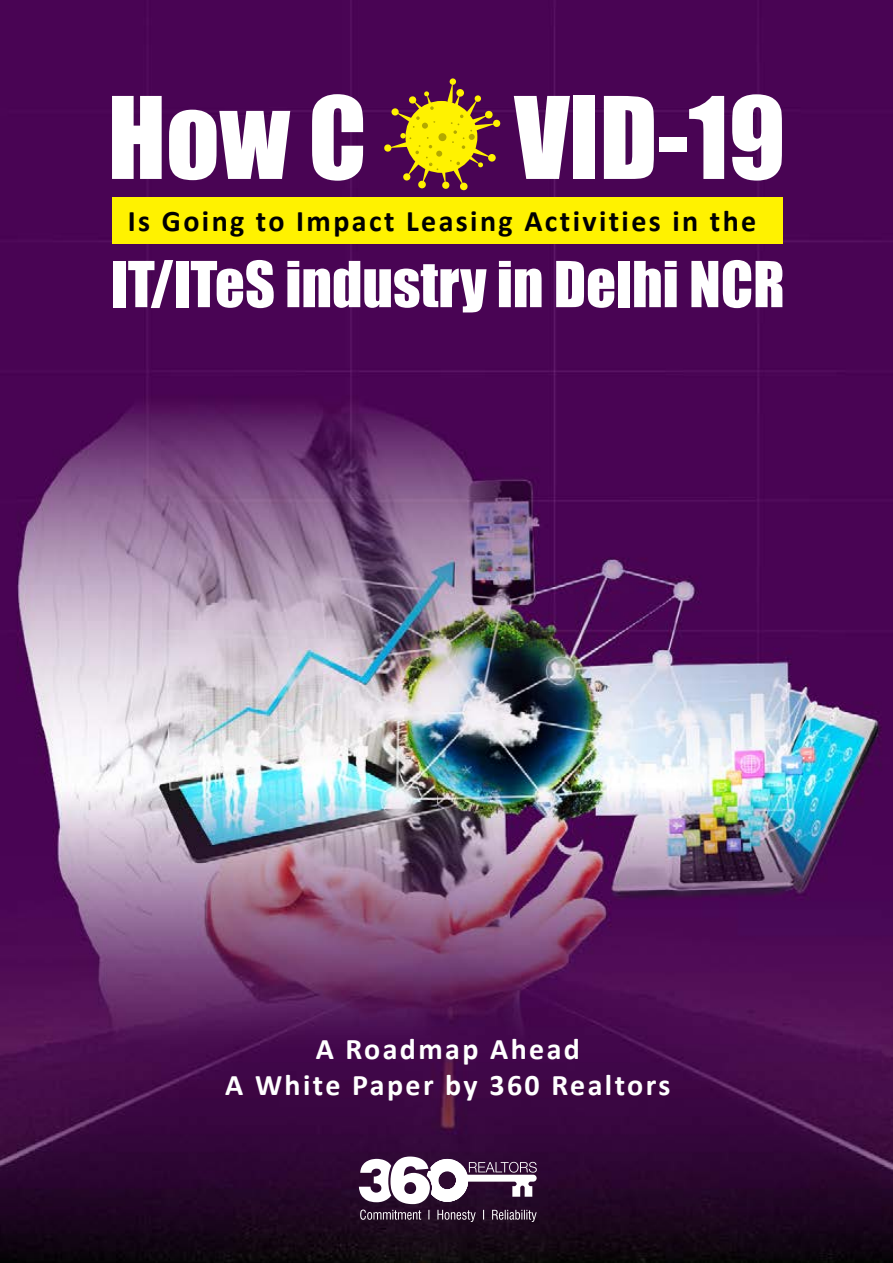
<style>
.page{position:relative;width:893px;height:1263px;background:#fff}
.page>*{position:absolute;margin:0;border:0;box-sizing:border-box;transform-origin:0 0}
.t1{font:105px "Impact";color:#fff}
.t2{font:58.5px "Impact";color:#fff}
.t3{font:700 30px "Calibri";letter-spacing:.08em;color:#000}
.t4{font:700 30px/36px "Calibri";letter-spacing:.08em;color:#fff;text-align:center}
</style>
<div class="page">
<img style="left:0;top:0;width:893px;height:1263px">
<div style="left:449px;top:78px;width:7px;height:7px;background:#fff200;border-radius:3px"></div>
<svg style="left:384px;top:82px;width:117px;height:109px;background:#906132"></svg>
<div style="left:438px;top:133px;width:8px;height:8px;background:#b3a800;border-radius:50%"></div>
<div style="left:112px;top:197px;width:670px;height:47px;background:#fff200"></div>
<svg style="left:359px;top:1156px;width:178px;height:66px"></svg>
<h1 class="t1" style="left:108px;top:56px;width:260px">How C</h1>
<h1 class="t1" style="left:514px;top:56px;width:273px">VID-19</h1>
<p class="t3" style="left:128px;top:200px;width:630px">Is Going to Impact Leasing Activities in the</p>
<h2 class="t2" style="left:111px;top:239px;width:675px">IT/ITeS industry in Delhi NCR</h2>
<p class="t4" style="left:225px;top:1031px;width:447px">A Roadmap Ahead<br>A White Paper by 360 Realtors</p>
</div>
